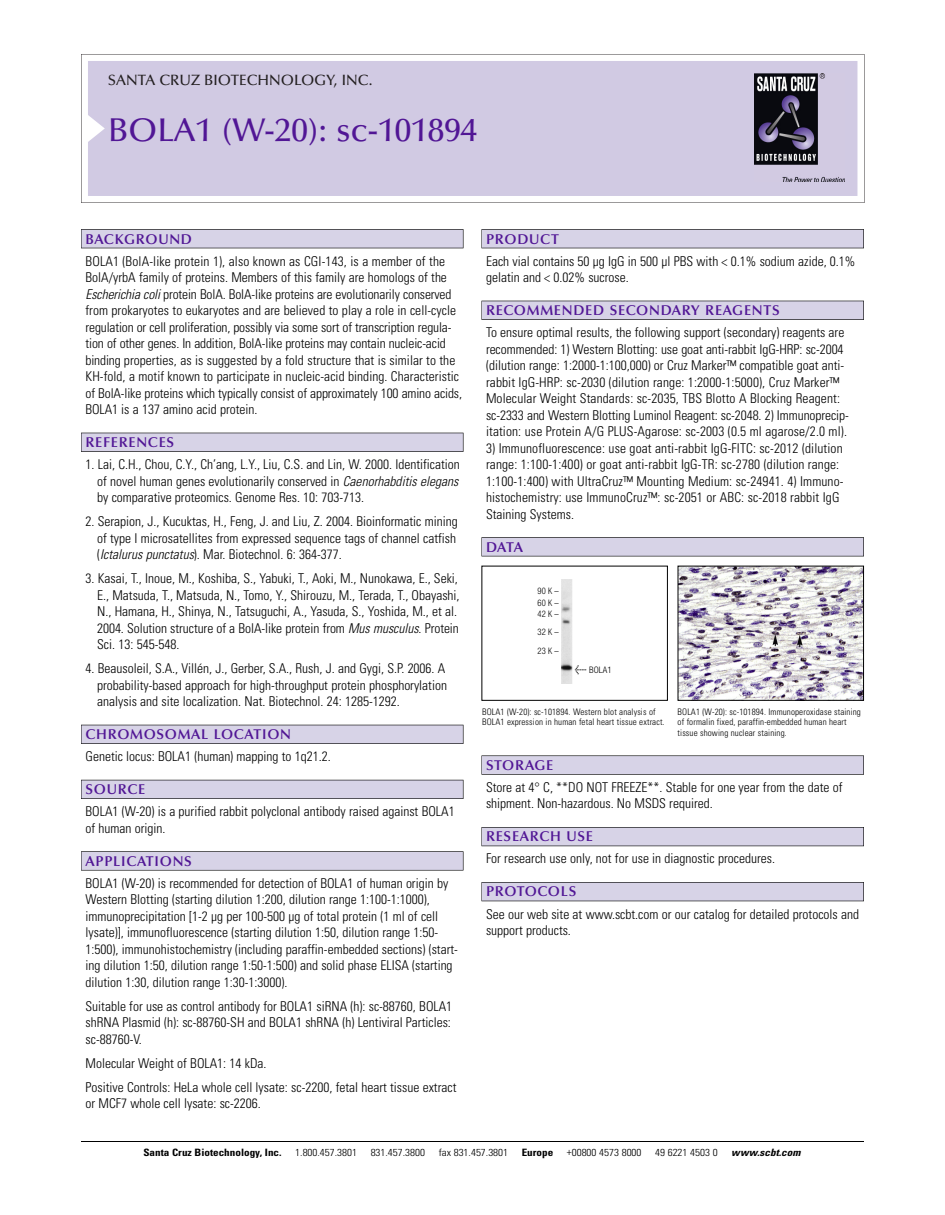
<style>
.page{position:relative;width:945px;height:1215px;background:#fff}
.page>*{position:absolute;margin:0;border:0;box-sizing:border-box;transform-origin:0 0}
.t1{font:500 33px "Optima";color:#511695}
.t2{font:500 15px "Optima";color:#231f20}
.t3{font:600 14.25px "Optima";letter-spacing:.05em;color:#511695}
.t4{font:300 condensed 13.5px/16.5px "Univers";color:#000}
.t5{font:300 condensed 10.2px "Univers";color:#000;scale:1.1 1}
.t6{font:700 condensed 10.2px "Univers";color:#000;scale:1.1 1}
.t7{font:italic 700 condensed 10.2px "Univers";letter-spacing:.005em;color:#000;scale:1.1 1}
.t8{font:300 condensed 9px/10.5px "Univers";letter-spacing:.015em;color:#000}
.t9{font:300 condensed 9px/12px "Helvetica Neue";letter-spacing:.015em;color:#000;scale:.95 1}
.t10{font:300 condensed 9px "Helvetica Neue";letter-spacing:.015em;color:#000}
.s1{font-style:italic}
.s2{font-family:"Meta Plus";font-weight:400;font-stretch:normal;font-size:10.5px}
</style>
<div class="page">
<svg style="left:81px;top:54px;width:783px;height:149px"></svg>
<div style="left:88px;top:61px;width:769px;height:135px;background:#d1cae3"></div>
<img style="left:755px;top:74px;width:90px;height:108px">
<div style="left:81px;top:229px;width:382px;height:19px;background:#525156"></div>
<div style="left:81px;top:230px;width:382px;height:18px;background:#d7d3e7"></div>
<div style="left:81px;top:433px;width:382px;height:19px;background:#515055"></div>
<div style="left:81px;top:433px;width:382px;height:18px;background:#d7d3e7"></div>
<div style="left:81px;top:725px;width:382px;height:19px;background:#525158"></div>
<div style="left:81px;top:725px;width:382px;height:18px;background:#d7d3e7"></div>
<div style="left:81px;top:780px;width:382px;height:19px;background:#54535a"></div>
<div style="left:81px;top:780px;width:382px;height:18px;background:#d7d3e7"></div>
<svg style="left:81px;top:851px;width:382px;height:20px"></svg>
<div style="left:81px;top:852px;width:382px;height:18px;background:#d7d3e7"></div>
<div style="left:482px;top:229px;width:382px;height:19px;background:#525156"></div>
<div style="left:482px;top:230px;width:381px;height:18px;background:#d7d3e7"></div>
<div style="left:482px;top:301px;width:382px;height:19px;background:#515055"></div>
<div style="left:482px;top:301px;width:381px;height:18px;background:#d7d3e7"></div>
<div style="left:482px;top:537px;width:382px;height:19px;background:#545357"></div>
<div style="left:482px;top:538px;width:381px;height:18px;background:#d7d3e7"></div>
<svg style="left:482px;top:755px;width:382px;height:20px"></svg>
<div style="left:482px;top:756px;width:381px;height:18px;background:#d7d3e7"></div>
<div style="left:482px;top:827px;width:382px;height:19px;background:#535259"></div>
<div style="left:482px;top:828px;width:381px;height:18px;background:#d7d3e7"></div>
<div style="left:482px;top:882px;width:382px;height:19px;background:#525158"></div>
<div style="left:482px;top:883px;width:381px;height:18px;background:#d7d3e7"></div>
<hr style="left:81px;top:1141px;width:783px;height:1px;background:#000">
<img style="left:680px;top:568px;width:182px;height:131px">
<div style="left:678px;top:566px;width:186px;height:135px;border:1px solid #000"></div>
<div style="left:482px;top:566px;width:186px;height:135px;border:1px solid #000"></div>
<img style="left:562px;top:579px;width:11px;height:105px">
<p class="t2" style="left:108px;top:74px;width:266px">SANTA CRUZ BIOTECHNOLOGY, INC.</p>
<h1 class="t1" style="left:108px;top:117px;width:371px">BOLA1 (W-20): sc-101894</h1>
<p class="t3" style="left:86px;top:233px;width:108px">BACKGROUND</p>
<p class="t4" style="left:86px;top:254px;width:378px">BOLA1 (BolA-like protein 1), also known as CGI-143, is a member of the BolA/yrbA family of proteins. Members of this family are homologs of the <span class="s1">Escherichia coli</span> protein BolA. BolA-like proteins are evolutionarily conserved from prokaryotes to eukaryotes and are believed to play a role in cell-cycle regulation or cell proliferation, possibly via some sort of transcription regula&shy;tion of other genes. In addition, BolA-like proteins may contain nucleic-acid binding properties, as is suggested by a fold structure that is similar to the KH-fold, a motif known to participate in nucleic-acid binding. Characteristic of BolA-like proteins which typically consist of approximately 100 amino acids, BOLA1 is a 137 amino acid protein.</p>
<p class="t3" style="left:86px;top:437px;width:90px">REFERENCES</p>
<p class="t4" style="left:97px;top:457px;width:364px;text-align:justify;text-indent:-12px">1. Lai, C.H., Chou, C.Y., Ch’ang, L.Y., Liu, C.S. and Lin, W. 2000. Identification of novel human genes evolutionarily conserved in <span class="s1">Caenorhabditis elegans </span>by comparative proteomics. Genome Res. 10: 703-713.</p>
<p class="t4" style="left:97px;top:514px;width:362px;text-indent:-12px">2. Serapion, J., Kucuktas, H., Feng, J. and Liu, Z. 2004. Bioinformatic mining of type I microsatellites from expressed sequence tags of channel catfish (<span class="s1">Ictalurus punctatus</span>). Mar. Biotechnol. 6: 364-377.</p>
<p class="t4" style="left:97px;top:571px;width:364px;text-indent:-12px">3. Kasai, T., Inoue, M., Koshiba, S., Yabuki, T., Aoki, M., Nunokawa, E., Seki, E., Matsuda, T., Matsuda, N., Tomo, Y., Shirouzu, M., Terada, T., Obayashi, N., Hamana, H., Shinya, N., Tatsuguchi, A., Yasuda, S., Yoshida, M., et al.<br>2004. Solution structure of a BolA-like protein from <span class="s1">Mus musculus</span>. Protein Sci. 13: 545-548.</p>
<p class="t4" style="left:97px;top:661px;width:351px;text-align:justify;text-indent:-12px">4. Beausoleil, S.A., Villén, J., Gerber, S.A., Rush, J. and Gygi, S.P. 2006. A probability-based approach for high-throughput protein phosphorylation analysis and site localization. Nat. Biotechnol. 24: 1285-1292.</p>
<p class="t3" style="left:86px;top:729px;width:207px">CHROMOSOMAL LOCATION</p>
<p class="t4" style="left:86px;top:749px;width:247px">Genetic locus: BOLA1 (human) mapping to 1q21.2.</p>
<p class="t3" style="left:86px;top:784px;width:61px">SOURCE</p>
<p class="t4" style="left:86px;top:804px;width:371px">BOLA1 (W-20) is a purified rabbit polyclonal antibody raised against BOLA1 of human origin.</p>
<p class="t3" style="left:86px;top:855px;width:108px">APPLICATIONS</p>
<p class="t4" style="left:86px;top:876px;width:374px">BOLA1 (W-20) is recommended for detection of BOLA1 of human origin by Western Blotting (starting dilution 1:200, dilution range 1:100-1:1000), immunoprecipitation [1-2 µg per 100-500 µg of total protein (1 ml of cell lysate)], immunofluorescence (starting dilution 1:50, dilution range 1:50- 1:500), immunohistochemistry (including paraffin-embedded sections) (start&shy;ing dilution 1:50, dilution range 1:50-1:500) and solid phase ELISA (starting dilution 1:30, dilution range 1:30-1:3000).</p>
<p class="t4" style="left:86px;top:999px;width:368px;text-align:justify">Suitable for use as control antibody for BOLA1 siRNA (h): sc-88760, BOLA1 shRNA Plasmid (h): sc-88760-SH and BOLA1 shRNA (h) Lentiviral Particles: sc-88760-V.</p>
<p class="t4" style="left:86px;top:1052px;width:372px;line-height:24px">Molecular Weight of BOLA1: 14 kDa.<br>Positive Controls: HeLa whole cell lysate: sc-2200, fetal heart tissue extract</p>
<p class="t4" style="left:86px;top:1096px;width:177px">or MCF7 whole cell lysate: sc-2206.</p>
<p class="t3" style="left:486px;top:233px;width:74px">PRODUCT</p>
<p class="t4" style="left:486px;top:254px;width:371px">Each vial contains 50 µg IgG in 500 µl PBS with &lt; 0.1% sodium azide, 0.1% gelatin and &lt; 0.02% sucrose.</p>
<p class="t3" style="left:486px;top:305px;width:295px">RECOMMENDED SECONDARY REAGENTS</p>
<p class="t4" style="left:486px;top:325px;width:364px">To ensure optimal results, the following support (secondary) reagents are recommended: 1) Western Blotting: use goat anti-rabbit IgG-HRP: sc-2004 (dilution range: 1:2000-1:100,000) or Cruz Marker™ compatible goat anti&shy;rabbit IgG-HRP: sc-2030 (dilution range: 1:2000-1:5000), Cruz Marker™ Molecular Weight Standards: sc-2035, TBS Blotto A Blocking Reagent: sc-2333 and Western Blotting Luminol Reagent: sc-2048. 2) Immunoprecip&shy;itation: use Protein A/G PLUS-Agarose: sc-2003 (0.5 ml agarose/2.0 ml).</p>
<p class="t4" style="left:486px;top:441px;width:359px">3) Immunofluorescence: use goat anti-rabbit IgG-FITC: sc-2012 (dilution range: 1:100-1:400) or goat anti-rabbit IgG-TR: sc-2780 (dilution range:<br>1:100-1:400) with UltraCruz™ Mounting Medium: sc-24941. 4) Immuno&shy;histochemistry: use ImmunoCruz™: sc-2051 or ABC: sc-2018 rabbit IgG Staining Systems.</p>
<p class="t3" style="left:486px;top:541px;width:39px">DATA</p>
<p class="t9" style="left:538px;top:586px;width:24px">90K–<br>60K–</p>
<p class="t9" style="left:538px;top:605px;width:24px;line-height:18px">42K–<br>32K–</p>
<p class="t9" style="left:538px;top:646px;width:24px">23K–</p>
<p class="t10" style="left:575px;top:666px;width:38px"><span class="s2">&lt;</span> BOLA1</p>
<p class="t8" style="left:482px;top:707px;width:184px">BOLA1 (W-20): sc-101894. Western blot analysis of<br>BOLA1 expression in human fetal heart tissue extract.</p>
<p class="t8" style="left:678px;top:707px;width:185px">BOLA1 (W-20): sc-101894. Immunoperoxidase staining of formalin fixed, paraffin-embedded human heart tissue showing nuclear staining.</p>
<p class="t3" style="left:486px;top:759px;width:69px">STORAGE</p>
<p class="t4" style="left:486px;top:780px;width:358px">Store at 4° C, **DO NOT FREEZE**. Stable for one year from the date of shipment. Non-hazardous. No MSDS required.</p>
<p class="t3" style="left:486px;top:831px;width:109px">RESEARCH USE</p>
<p class="t4" style="left:486px;top:852px;width:290px">For research use only, not for use in diagnostic procedures.</p>
<p class="t3" style="left:486px;top:886px;width:92px">PROTOCOLS</p>
<p class="t4" style="left:486px;top:907px;width:375px">See our web site at www.scbt.com or our catalog for detailed protocols and support products.</p>
<p class="t6" style="left:143px;top:1148px;width:127px">Santa Cruz Biotechnology, Inc.</p>
<p class="t5" style="left:295px;top:1148px;width:58px">1.800.457.3801</p>
<p class="t5" style="left:371px;top:1148px;width:51px">831.457.3800</p>
<p class="t5" style="left:439px;top:1148px;width:65px">fax 831.457.3801</p>
<p class="t6" style="left:522px;top:1148px;width:30px">Europe</p>
<p class="t5" style="left:567px;top:1148px;width:69px">+00800 4573 8000</p>
<p class="t5" style="left:655px;top:1148px;width:58px">49 6221 4503 0</p>
<p class="t7" style="left:731px;top:1148px;width:64px">www.scbt.com</p>
</div>
